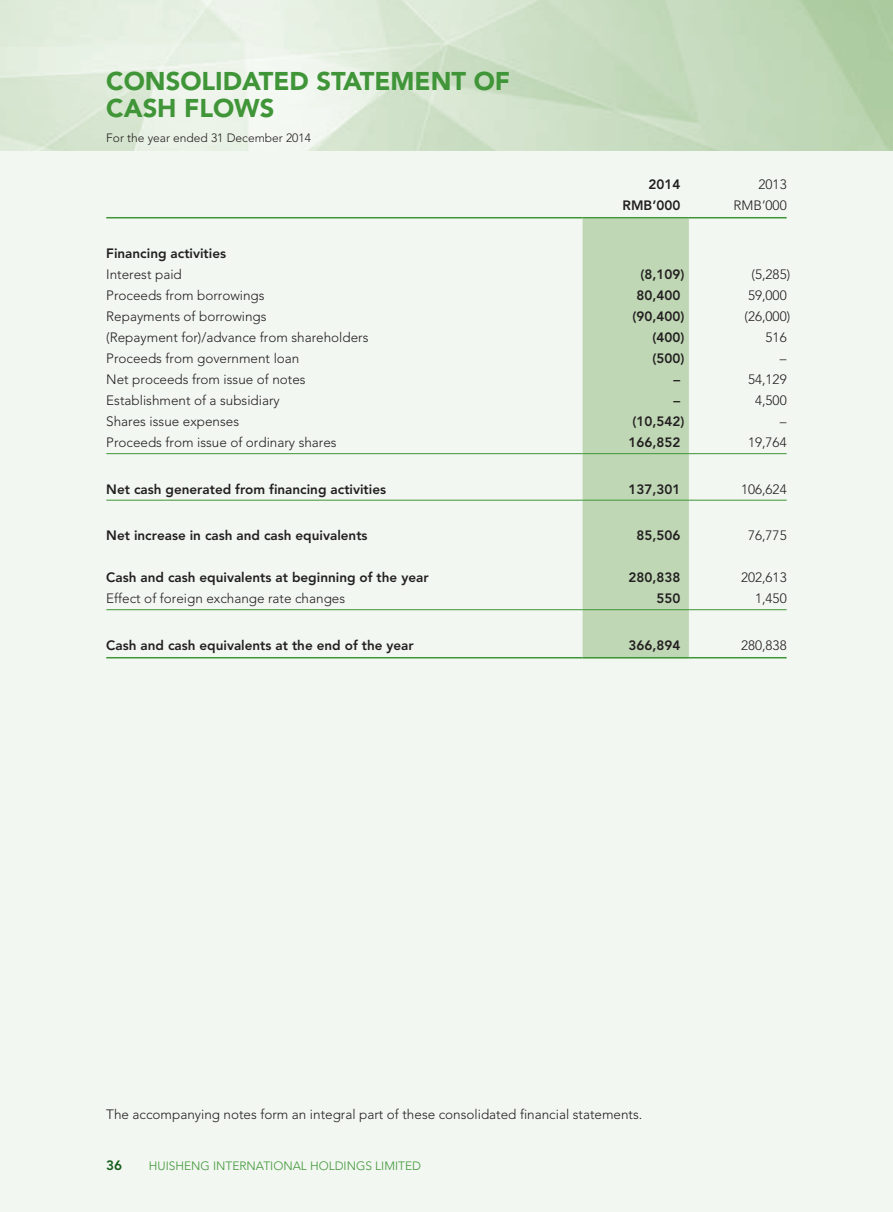
<style>
.page{position:relative;width:893px;height:1212px;background:#fff}
.page>*{position:absolute;margin:0;border:0;box-sizing:border-box;transform-origin:0 0}
.t1{font:900 25.5px "Avenir LT Std";color:#3f9537}
._50_Table_txt{font:300 13.5px "Avenir LT Std";color:#231f20}
._50_Table_txt-2{font:800 13.5px "Avenir LT Std";color:#231f20}
._00_txt{font:300 13.5px "Avenir LT Std";color:#231f20}
.t2{font:800 13.5px "Avenir LT Std";color:#165d1b}
.t3{font:300 12px "Avenir LT Std";color:#3f9537}
.t4{font:300 12px "Avenir LT Std";color:#231f20}
</style>
<div class="page">
<div style="left:0;top:151px;width:893px;height:1061px;background:#f2f7f1"></div>
<div style="left:583px;top:218px;width:106px;height:439px;background:#bfd7b5"></div>
<hr style="left:106px;top:217px;width:477px;height:1px;background:#3f9537">
<hr style="left:583px;top:217px;width:106px;height:1px;background:#3f9537">
<hr style="left:689px;top:217px;width:98px;height:1px;background:#3f9537">
<hr style="left:106px;top:453px;width:477px;height:1px;background:#3f9537">
<hr style="left:583px;top:453px;width:106px;height:1px;background:#3f9537">
<hr style="left:689px;top:453px;width:98px;height:1px;background:#3f9537">
<hr style="left:106px;top:500px;width:477px;height:1px;background:#3f9537">
<hr style="left:583px;top:500px;width:106px;height:1px;background:#3f9537">
<hr style="left:689px;top:500px;width:98px;height:1px;background:#3f9537">
<hr style="left:106px;top:609px;width:477px;height:1px;background:#3f9537">
<hr style="left:583px;top:609px;width:106px;height:1px;background:#3f9537">
<hr style="left:689px;top:609px;width:98px;height:1px;background:#3f9537">
<hr style="left:106px;top:657px;width:477px;height:1px;background:#3f9537">
<hr style="left:583px;top:657px;width:106px;height:1px;background:#3f9537">
<hr style="left:689px;top:657px;width:98px;height:1px;background:#3f9537">
<p class="t1" style="left:106px;top:66px;width:405px">CONSOLIDATED STATEMENT OF</p>
<p class="t1" style="left:106px;top:93px;width:170px">CASH FLOWS</p>
<p class="t4" style="left:106px;top:131px;width:206px">For the year ended 31 December 2014</p>
<p class="_50_Table_txt-2" style="left:648px;top:176px;width:33px">2014</p>
<p class="_50_Table_txt" style="left:759px;top:176px;width:30px">2013</p>
<p class="_50_Table_txt-2" style="left:623px;top:197px;width:59px">RMB’000</p>
<p class="_50_Table_txt" style="left:734px;top:197px;width:55px">RMB’000</p>
<p class="_50_Table_txt-2" style="left:106px;top:245px;width:121px">Financing activities</p>
<p class="_50_Table_txt" style="left:106px;top:267px;width:77px">Interest paid</p>
<p class="_50_Table_txt-2" style="left:640px;top:266px;width:45px">(8,109)</p>
<p class="_50_Table_txt" style="left:752px;top:267px;width:40px">(5,285)</p>
<p class="_50_Table_txt" style="left:106px;top:288px;width:160px">Proceeds from borrowings</p>
<p class="_50_Table_txt-2" style="left:636px;top:287px;width:45px">80,400</p>
<p class="_50_Table_txt" style="left:748px;top:288px;width:40px">59,000</p>
<p class="_50_Table_txt" style="left:106px;top:309px;width:162px">Repayments of borrowings</p>
<p class="_50_Table_txt-2" style="left:632px;top:309px;width:53px">(90,400)</p>
<p class="_50_Table_txt" style="left:744px;top:309px;width:47px">(26,000)</p>
<p class="_50_Table_txt" style="left:106px;top:330px;width:264px">(Repayment for)/advance from shareholders</p>
<p class="_50_Table_txt-2" style="left:652px;top:330px;width:33px">(400)</p>
<p class="_50_Table_txt" style="left:766px;top:330px;width:23px">516</p>
<p class="_50_Table_txt" style="left:106px;top:351px;width:195px">Proceeds from government loan</p>
<p class="_50_Table_txt-2" style="left:652px;top:351px;width:33px">(500)</p>
<p class="_50_Table_txt" style="left:780px;top:351px;width:8px">–</p>
<p class="_50_Table_txt" style="left:106px;top:372px;width:201px">Net proceeds from issue of notes</p>
<p class="_50_Table_txt-2" style="left:674px;top:372px;width:8px">–</p>
<p class="_50_Table_txt" style="left:748px;top:372px;width:40px">54,129</p>
<p class="_50_Table_txt" style="left:106px;top:393px;width:175px">Establishment of a subsidiary</p>
<p class="_50_Table_txt-2" style="left:674px;top:393px;width:8px">–</p>
<p class="_50_Table_txt" style="left:755px;top:393px;width:33px">4,500</p>
<p class="_50_Table_txt" style="left:106px;top:414px;width:134px">Shares issue expenses</p>
<p class="_50_Table_txt-2" style="left:632px;top:414px;width:53px">(10,542)</p>
<p class="_50_Table_txt" style="left:780px;top:414px;width:8px">–</p>
<p class="_50_Table_txt" style="left:106px;top:435px;width:232px">Proceeds from issue of ordinary shares</p>
<p class="_50_Table_txt-2" style="left:628px;top:435px;width:53px">166,852</p>
<p class="_50_Table_txt" style="left:748px;top:435px;width:40px">19,764</p>
<p class="_50_Table_txt-2" style="left:106px;top:481px;width:281px">Net cash generated from financing activities</p>
<p class="_50_Table_txt-2" style="left:628px;top:481px;width:53px">137,301</p>
<p class="_50_Table_txt" style="left:741px;top:481px;width:47px">106,624</p>
<p class="_50_Table_txt-2" style="left:106px;top:528px;width:263px">Net increase in cash and cash equivalents</p>
<p class="_50_Table_txt-2" style="left:636px;top:528px;width:45px">85,506</p>
<p class="_50_Table_txt" style="left:748px;top:528px;width:40px">76,775</p>
<p class="_50_Table_txt-2" style="left:106px;top:570px;width:324px">Cash and cash equivalents at beginning of the year</p>
<p class="_50_Table_txt-2" style="left:628px;top:570px;width:53px">280,838</p>
<p class="_50_Table_txt" style="left:741px;top:570px;width:47px">202,613</p>
<p class="_50_Table_txt" style="left:106px;top:591px;width:240px">Effect of foreign exchange rate changes</p>
<p class="_50_Table_txt-2" style="left:656px;top:591px;width:25px">550</p>
<p class="_50_Table_txt" style="left:755px;top:591px;width:33px">1,450</p>
<p class="_50_Table_txt-2" style="left:106px;top:637px;width:309px">Cash and cash equivalents at the end of the year</p>
<p class="_50_Table_txt-2" style="left:628px;top:637px;width:53px">366,894</p>
<p class="_50_Table_txt" style="left:741px;top:637px;width:47px">280,838</p>
<p class="_00_txt" style="left:106px;top:1106px;width:537px">The accompanying notes form an integral part of these consolidated financial statements.</p>
<p class="t2" style="left:106px;top:1157px;width:17px">36</p>
<p class="t3" style="left:149px;top:1159px;width:274px">HUISHENG INTERNATIONAL HOLDINGS LIMITED</p>
</div>
